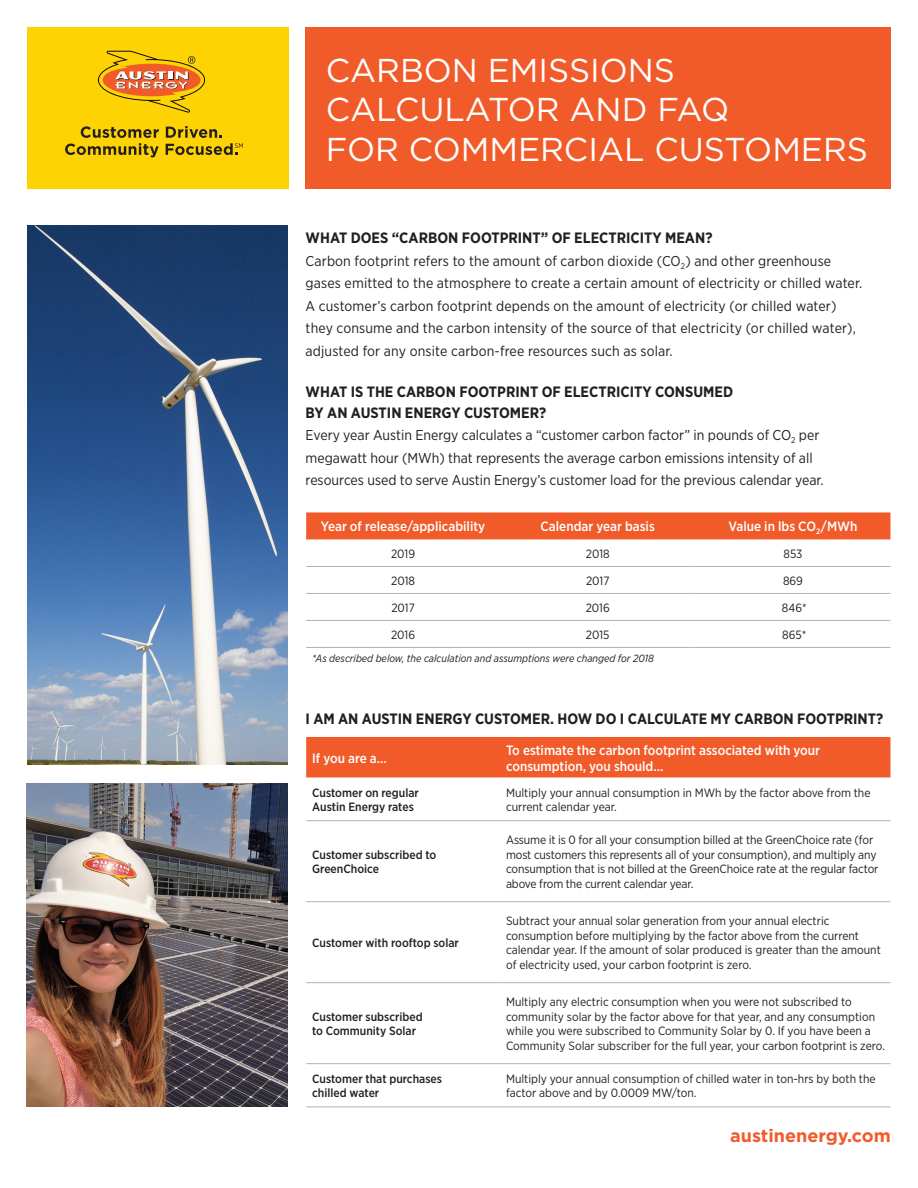
<style>
.page{position:relative;width:918px;height:1188px;background:#fff}
.page>*{position:absolute;margin:0;border:0;box-sizing:border-box;transform-origin:0 0}
.t1{font:33px/39.6px "Gotham";color:#fff}
.Main_Copy{font:700 18px "Gotham";color:#f15b2a}
.Bullets{font:700 15px/21px "Gotham Narrow";color:#231f20}
.Bullets-2{font:14.25px/22.5px "Gotham Narrow";letter-spacing:.01em;color:#231f20}
.t2{font:500 13.5px/16.2px "Gotham Narrow";color:#fff}
.t3{font:12px/14.4px "Gotham Narrow";color:#231f20}
.t4{font:500 12px/14.4px "Gotham Narrow";color:#231f20}
.t5{font:italic 10.5px "Gotham Narrow";color:#231f20}
</style>
<div class="page">
<div style="left:27px;top:27px;width:261px;height:162px;background:#fed304"></div>
<div style="left:306px;top:27px;width:585px;height:162px;background:#f15b2a"></div>
<svg style="left:98px;top:51px;width:107px;height:62px"></svg>
<svg style="left:65px;top:126px;width:94px;height:31px"></svg>
<svg style="left:166px;top:126px;width:77px;height:29px"></svg>
<img style="left:27px;top:225px;width:260px;height:540px">
<img style="left:26px;top:783px;width:261px;height:324px">
<div style="left:306px;top:512px;width:584px;height:27px;background:#f15b2a"></div>
<hr style="left:306px;top:620px;width:194px;height:1px;background:#b2b3b7">
<hr style="left:500px;top:620px;width:196px;height:1px;background:#b2b3b7">
<hr style="left:696px;top:620px;width:194px;height:1px;background:#b2b3b7">
<hr style="left:306px;top:647px;width:194px;height:1px;background:#b2b3b7">
<hr style="left:500px;top:647px;width:196px;height:1px;background:#b2b3b7">
<hr style="left:696px;top:647px;width:194px;height:1px;background:#b2b3b7">
<hr style="left:306px;top:566px;width:194px;height:1px;background:#b2b3b7">
<hr style="left:500px;top:566px;width:196px;height:1px;background:#b2b3b7">
<hr style="left:696px;top:566px;width:194px;height:1px;background:#b2b3b7">
<hr style="left:306px;top:593px;width:194px;height:1px;background:#b2b3b7">
<hr style="left:500px;top:593px;width:196px;height:1px;background:#b2b3b7">
<hr style="left:696px;top:593px;width:194px;height:1px;background:#b2b3b7">
<div style="left:306px;top:737px;width:584px;height:40px;background:#f15b2a"></div>
<hr style="left:306px;top:820px;width:194px;height:1px;background:#b2b3b7">
<hr style="left:500px;top:820px;width:390px;height:1px;background:#b2b3b7">
<hr style="left:306px;top:901px;width:194px;height:1px;background:#b2b3b7">
<hr style="left:500px;top:901px;width:390px;height:1px;background:#b2b3b7">
<hr style="left:306px;top:982px;width:194px;height:1px;background:#b2b3b7">
<hr style="left:500px;top:982px;width:390px;height:1px;background:#b2b3b7">
<hr style="left:306px;top:1063px;width:194px;height:1px;background:#b2b3b7">
<hr style="left:500px;top:1063px;width:390px;height:1px;background:#b2b3b7">
<hr style="left:306px;top:1107px;width:194px;height:1px;background:#b2b3b7">
<hr style="left:500px;top:1107px;width:390px;height:1px;background:#b2b3b7">
<p class="t1" style="left:326px;top:49px;width:544px">CARBON EMISSIONS<br>CALCULATOR AND FAQ<br>FOR COMMERCIAL CUSTOMERS</p>
<p class="Bullets" style="left:306px;top:227px;width:408px">WHAT DOES “CARBON FOOTPRINT” OF ELECTRICITY MEAN?</p>
<p class="Bullets-2" style="left:306px;top:249px;width:558px">Carbon footprint refers to the amount of carbon dioxide (CO<sub>2</sub>) and other greenhouse gases emitted to the atmosphere to create a certain amount of electricity or chilled water.<br>A customer’s carbon footprint depends on the amount of electricity (or chilled water) they consume and the carbon intensity of the source of that electricity (or chilled water), adjusted for any onsite carbon-free resources such as solar.</p>
<p class="Bullets" style="left:306px;top:381px;width:429px">WHAT IS THE CARBON FOOTPRINT OF ELECTRICITY CONSUMED<br>BY AN AUSTIN ENERGY CUSTOMER?</p>
<p class="Bullets-2" style="left:306px;top:424px;width:520px">Every year Austin Energy calculates a “customer carbon factor” in pounds of CO<sub>2</sub> per megawatt hour (MWh) that represents the average carbon emissions intensity of all resources used to serve Austin Energy’s customer load for the previous calendar year.</p>
<p class="t2" style="left:321px;top:518px;width:166px">Year of release/applicability</p>
<p class="t2" style="left:541px;top:518px;width:116px">Calendar year basis</p>
<p class="t2" style="left:729px;top:518px;width:130px">Value in lbs CO<sub>2</sub>/MWh</p>
<p class="t3" style="left:391px;top:546px;width:26px">2019</p>
<p class="t3" style="left:586px;top:546px;width:25px">2018</p>
<p class="t3" style="left:783px;top:546px;width:21px">853</p>
<p class="t3" style="left:391px;top:573px;width:25px">2018</p>
<p class="t3" style="left:586px;top:573px;width:25px">2017</p>
<p class="t3" style="left:783px;top:573px;width:21px">869</p>
<p class="t3" style="left:391px;top:600px;width:25px">2017</p>
<p class="t3" style="left:586px;top:600px;width:26px">2016</p>
<p class="t3" style="left:782px;top:600px;width:26px">846*</p>
<p class="t3" style="left:391px;top:627px;width:26px">2016</p>
<p class="t3" style="left:586px;top:627px;width:25px">2015</p>
<p class="t3" style="left:782px;top:627px;width:26px">865*</p>
<p class="t5" style="left:312px;top:652px;width:343px">*As described below, the calculation and assumptions were changed for 2018</p>
<p class="Bullets" style="left:306px;top:708px;width:579px">I AM AN AUSTIN ENERGY CUSTOMER. HOW DO I CALCULATE MY CARBON FOOTPRINT?</p>
<p class="t2" style="left:312px;top:750px;width:76px">If you are a…</p>
<p class="t2" style="left:506px;top:742px;width:316px">To estimate the carbon footprint associated with your consumption, you should…</p>
<p class="t4" style="left:312px;top:785px;width:108px">Customer on regular<br>Austin Energy rates</p>
<p class="t3" style="left:506px;top:785px;width:366px">Multiply your annual consumption in MWh by the factor above from the current calendar year.</p>
<p class="t4" style="left:312px;top:847px;width:126px">Customer subscribed to<br>GreenChoice</p>
<p class="t3" style="left:506px;top:833px;width:374px">Assume it is 0 for all your consumption billed at the GreenChoice rate (for most customers this represents all of your consumption), and multiply any consumption that is not billed at the GreenChoice rate at the regular factor above from the current calendar year.</p>
<p class="t4" style="left:312px;top:935px;width:148px">Customer with rooftop solar</p>
<p class="t4" style="left:312px;top:1009px;width:112px">Customer subscribed to Community Solar</p>
<p class="t3" style="left:506px;top:914px;width:376px">Subtract your annual solar generation from your annual electric consumption before multiplying by the factor above from the current calendar year. If the amount of solar produced is greater than the amount of electricity used, your carbon footprint is zero.</p>
<p class="t3" style="left:506px;top:995px;width:381px">Multiply any electric consumption when you were not subscribed to community solar by the factor above for that year, and any consumption while you were subscribed to Community Solar by 0. If you have been a Community Solar subscriber for the full year, your carbon footprint is zero.</p>
<p class="t4" style="left:312px;top:1071px;width:131px">Customer that purchases chilled water</p>
<p class="t3" style="left:506px;top:1071px;width:371px">Multiply your annual consumption of chilled water in ton-hrs by both the factor above and by 0.0009 MW/ton.</p>
<p class="Main_Copy" style="left:730px;top:1124px;width:162px">austinenergy.com</p>
</div>
